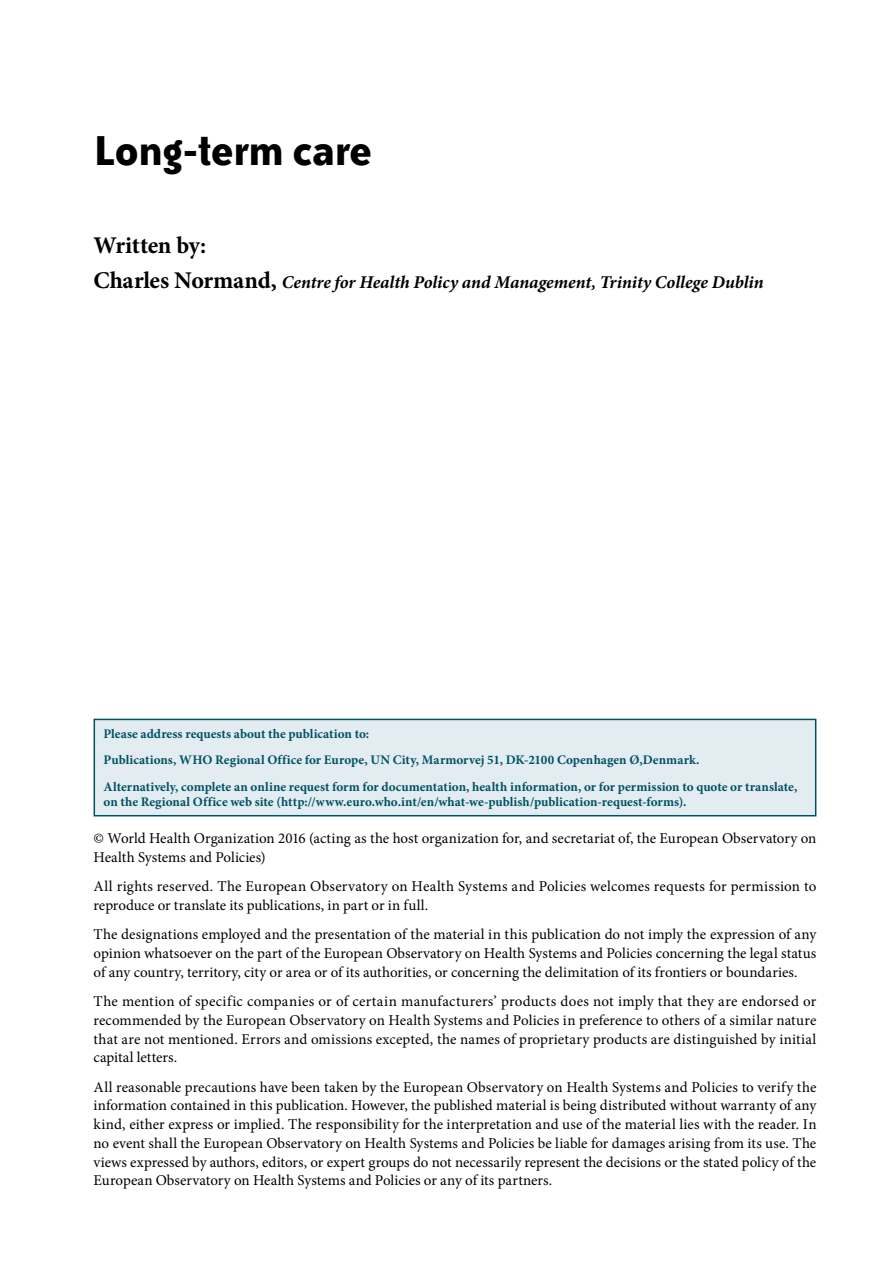
<style>
.page{position:relative;width:893px;height:1263px;background:#fff}
.page>*{position:absolute;margin:0;border:0;box-sizing:border-box;transform-origin:0 0}
.t1{font:700 48px "Bailey Sans ITC";letter-spacing:-.015em;color:#000}
.t2{font:700 24px "Minion Pro";letter-spacing:-.015em;color:#000}
.t3{font:italic 700 18px "Minion Pro";letter-spacing:-.005em;color:#000}
.t4{font:15px/18.8px "Minion Pro";letter-spacing:.005em;color:#000;text-align:justify}
.t5{font:700 13.2px/26.2px "Minion Pro";color:#005164}
.s1{font-style:normal;font-size:24px}
</style>
<div class="page">
<div style="left:94px;top:719px;width:722px;height:97px;background:#e3ecf0"></div>
<div style="left:94px;top:719px;width:722px;height:97px;border:2px solid #005164"></div>
<h1 class="t1" style="left:94px;top:125px;width:280px">Long-term care</h1>
<h2 class="t2" style="left:94px;top:228px;width:114px">Written by:</h2>
<p class="t3" style="left:94px;top:269px;width:672px"><span class="s1">Charles Normand,</span> Centre for Health Policy and Management, Trinity College Dublin</p>
<p class="t5" style="left:104px;top:721px;width:695px">Please address requests about the publication to:<br>Publications, WHO Regional Office for Europe, UN City, Marmorvej 51, DK-2100 Copenhagen Ø,Denmark.<br>Alternatively, complete an online request form for documentation, health information, or for permission to quote or translate,</p>
<p class="t5" style="left:104px;top:789px;width:584px">on the Regional Office web site (http://www.euro.who.int/en/what-we-publish/publication-request-forms).</p>
<p class="t4" style="left:94px;top:829px;width:724px">© World Health Organization 2016 (acting as the host organization for, and secretariat of, the European Observatory on<br>Health Systems and Policies)</p>
<p class="t4" style="left:94px;top:877px;width:724px">All rights reserved. The European Observatory on Health Systems and Policies welcomes requests for permission to reproduce or translate its publications, in part or in full.</p>
<p class="t4" style="left:94px;top:925px;width:724px">The designations employed and the presentation of the material in this publication do not imply the expression of any opinion whatsoever on the part of the European Observatory on Health Systems and Policies concerning the legal status of any country, territory, city or area or of its authorities, or concerning the delimitation of its frontiers or boundaries.</p>
<p class="t4" style="left:94px;top:992px;width:724px">The mention of specific companies or of certain manufacturers’ products does not imply that they are endorsed or recommended by the European Observatory on Health Systems and Policies in preference to others of a similar nature that are not mentioned. Errors and omissions excepted, the names of proprietary products are distinguished by initial capital letters.</p>
<p class="t4" style="left:94px;top:1077px;width:724px">All reasonable precautions have been taken by the European Observatory on Health Systems and Policies to verify the information contained in this publication. However, the published material is being distributed without warranty of any kind, either express or implied. The responsibility for the interpretation and use of the material lies with the reader. In no event shall the European Observatory on Health Systems and Policies be liable for damages arising from its use. The views expressed by authors, editors, or expert groups do not necessarily represent the decisions or the stated policy of the European Observatory on Health Systems and Policies or any of its partners.</p>
</div>
